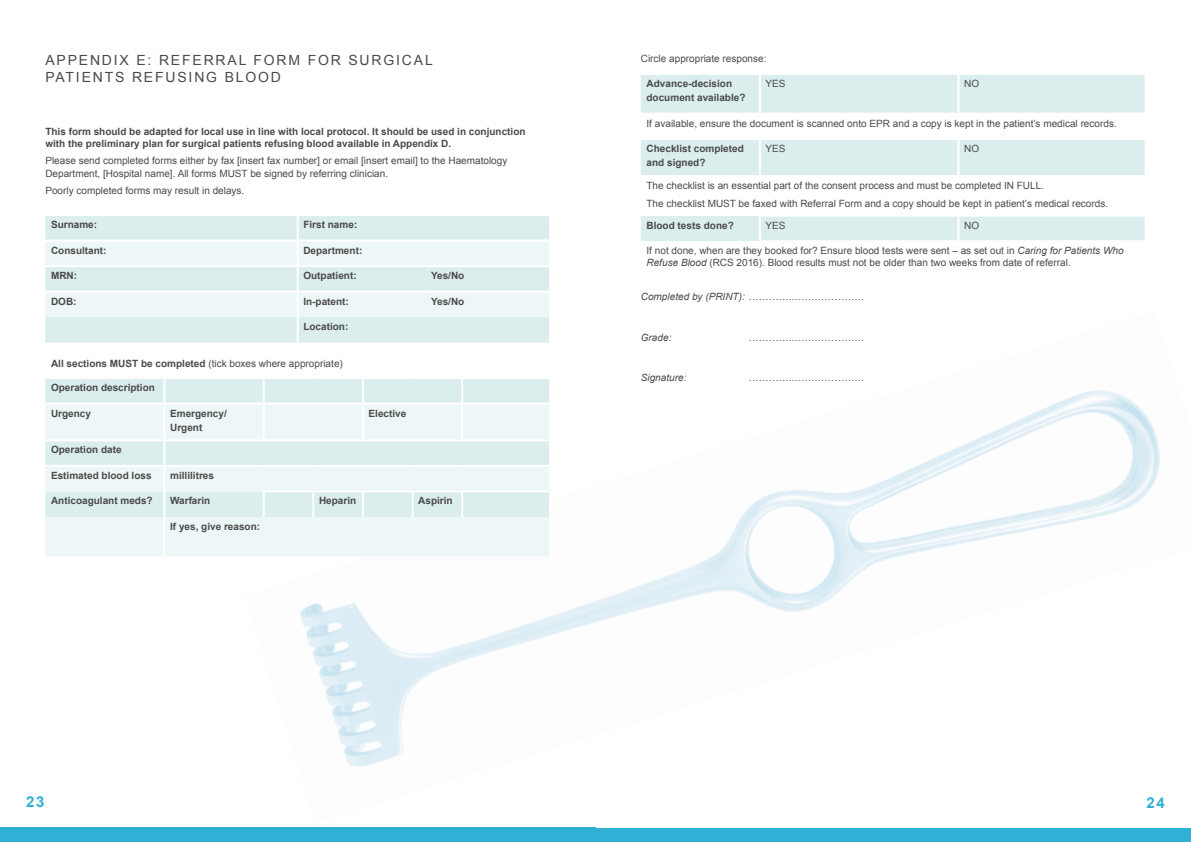
<style>
.page{position:relative;width:1191px;height:842px;background:#fff}
.page>*{position:absolute;margin:0;border:0;box-sizing:border-box;transform-origin:0 0}
.t1{font:700 15px "Arial";color:#30b0d5}
._16_BODY_COPY_SUBHEA{font:14px/16.8px "Arial";letter-spacing:.13em;color:#4a4a49}
._14_BODY_COPY_10PT{font:10px/12px "Arial";color:#4a4a49}
._25_TABLE_BODY_COPY{font:700 10px/14px "Arial";color:#4a4a49}
._14_BODY_COPY_10PT-2{font:700 10px/12px "Arial";color:#4a4a49}
._14_BODY_COPY_10PT-3{font:italic 10px "Arial";color:#4a4a49}
.s1{font-weight:700}
.s2{font-style:italic}
.s3{font-style:normal}
</style>
<div class="page">
<div style="left:595px;top:828px;width:596px;height:14px;background:#30b0d5"></div>
<img style="left:300px;top:390px;width:860px;height:377px">
<div style="left:0;top:828px;width:595px;height:14px;background:#30b0d5"></div>
<div style="left:45px;top:216px;width:504px;height:127px;background:#dbeeed"></div>
<svg style="left:45px;top:242px;width:504px;height:75px;background:#e7f4f3"></svg>
<hr style="left:297px;top:216px;width:2px;height:24px;background:#fff">
<hr style="left:297px;top:242px;width:2px;height:23px;background:#fff">
<hr style="left:297px;top:267px;width:2px;height:24px;background:#fff">
<hr style="left:297px;top:293px;width:2px;height:24px;background:#fff">
<hr style="left:297px;top:317px;width:2px;height:26px;background:#fff">
<hr style="left:45px;top:265px;width:253px;height:2px;background:#fff">
<hr style="left:298px;top:265px;width:127px;height:2px;background:#fff">
<hr style="left:425px;top:265px;width:126px;height:2px;background:#fff">
<hr style="left:45px;top:291px;width:253px;height:2px;background:#fff">
<hr style="left:298px;top:291px;width:127px;height:2px;background:#fff">
<hr style="left:425px;top:291px;width:126px;height:2px;background:#fff">
<hr style="left:45px;top:240px;width:253px;height:2px;background:#fff">
<hr style="left:298px;top:240px;width:127px;height:2px;background:#fff">
<hr style="left:425px;top:240px;width:126px;height:2px;background:#fff">
<div style="left:45px;top:379px;width:504px;height:24px;background:#dbeeed"></div>
<svg style="left:45px;top:405px;width:504px;height:152px;background:#e7f4f3"></svg>
<hr style="left:264px;top:439px;width:49px;height:2px;background:#fff">
<hr style="left:313px;top:439px;width:50px;height:2px;background:#fff">
<hr style="left:363px;top:439px;width:49px;height:2px;background:#fff">
<hr style="left:412px;top:439px;width:50px;height:2px;background:#fff">
<hr style="left:462px;top:439px;width:89px;height:2px;background:#fff">
<hr style="left:549px;top:441px;width:2px;height:24px;background:#fff">
<hr style="left:549px;top:467px;width:2px;height:23px;background:#fff">
<hr style="left:263px;top:490px;width:50px;height:2px;background:#fff">
<hr style="left:313px;top:490px;width:50px;height:2px;background:#fff">
<hr style="left:363px;top:490px;width:49px;height:2px;background:#fff">
<hr style="left:412px;top:490px;width:50px;height:2px;background:#fff">
<hr style="left:462px;top:490px;width:89px;height:2px;background:#fff">
<hr style="left:163px;top:379px;width:2px;height:24px;background:#fff">
<hr style="left:263px;top:379px;width:2px;height:24px;background:#fff">
<hr style="left:362px;top:379px;width:2px;height:24px;background:#fff">
<hr style="left:461px;top:379px;width:2px;height:24px;background:#fff">
<hr style="left:549px;top:379px;width:2px;height:24px;background:#fff">
<hr style="left:163px;top:405px;width:2px;height:34px;background:#fff">
<hr style="left:263px;top:405px;width:2px;height:34px;background:#fff">
<hr style="left:362px;top:405px;width:2px;height:34px;background:#fff">
<hr style="left:461px;top:405px;width:2px;height:34px;background:#fff">
<hr style="left:549px;top:405px;width:2px;height:34px;background:#fff">
<hr style="left:163px;top:441px;width:2px;height:24px;background:#fff">
<hr style="left:163px;top:467px;width:2px;height:24px;background:#fff">
<hr style="left:163px;top:491px;width:2px;height:26px;background:#fff">
<hr style="left:263px;top:492px;width:2px;height:25px;background:#fff">
<hr style="left:312px;top:492px;width:2px;height:25px;background:#fff">
<hr style="left:362px;top:492px;width:2px;height:25px;background:#fff">
<hr style="left:411px;top:492px;width:2px;height:25px;background:#fff">
<hr style="left:461px;top:492px;width:2px;height:25px;background:#fff">
<hr style="left:549px;top:492px;width:2px;height:25px;background:#fff">
<hr style="left:163px;top:517px;width:2px;height:40px;background:#fff">
<hr style="left:549px;top:517px;width:2px;height:40px;background:#fff">
<hr style="left:45px;top:439px;width:119px;height:2px;background:#fff">
<hr style="left:164px;top:439px;width:100px;height:2px;background:#fff">
<hr style="left:45px;top:465px;width:119px;height:2px;background:#fff">
<hr style="left:164px;top:465px;width:100px;height:2px;background:#fff">
<hr style="left:264px;top:465px;width:49px;height:2px;background:#fff">
<hr style="left:313px;top:465px;width:50px;height:2px;background:#fff">
<hr style="left:363px;top:465px;width:49px;height:2px;background:#fff">
<hr style="left:412px;top:465px;width:50px;height:2px;background:#fff">
<hr style="left:462px;top:465px;width:89px;height:2px;background:#fff">
<hr style="left:264px;top:403px;width:49px;height:2px;background:#fff">
<hr style="left:313px;top:403px;width:50px;height:2px;background:#fff">
<hr style="left:363px;top:403px;width:49px;height:2px;background:#fff">
<hr style="left:412px;top:403px;width:50px;height:2px;background:#fff">
<hr style="left:462px;top:403px;width:89px;height:2px;background:#fff">
<div style="left:641px;top:75px;width:503px;height:38px;background:#dbeeed"></div>
<svg style="left:641px;top:140px;width:503px;height:101px;fill:#dbeeed"></svg>
<hr style="left:957px;top:140px;width:2px;height:35px;background:#fff">
<hr style="left:958px;top:215px;width:188px;height:2px;background:#fff">
<hr style="left:957px;top:217px;width:2px;height:23px;background:#fff">
<hr style="left:958px;top:175px;width:188px;height:2px;background:#fff">
<hr style="left:958px;top:240px;width:188px;height:2px;background:#fff">
<hr style="left:759px;top:75px;width:2px;height:38px;background:#fff">
<hr style="left:957px;top:75px;width:2px;height:38px;background:#fff">
<hr style="left:759px;top:140px;width:2px;height:35px;background:#fff">
<hr style="left:759px;top:217px;width:2px;height:23px;background:#fff">
<hr style="left:641px;top:175px;width:119px;height:2px;background:#fff">
<hr style="left:760px;top:175px;width:198px;height:2px;background:#fff">
<hr style="left:759px;top:215px;width:199px;height:2px;background:#fff">
<hr style="left:759px;top:240px;width:199px;height:2px;background:#fff">
<p class="_16_BODY_COPY_SUBHEA" style="left:45px;top:52px;width:389px">APPENDIX E: REFERRAL FORM FOR SURGICAL<br>PATIENTS REFUSING BLOOD</p>
<p class="_14_BODY_COPY_10PT-2" style="left:45px;top:126px;width:482px">This form should be adapted for local use in line with local protocol. It should be used in conjunction with the preliminary plan for surgical patients refusing blood available in Appendix D.</p>
<p class="_14_BODY_COPY_10PT" style="left:45px;top:155px;width:463px">Please send completed forms either by fax [insert fax number] or email [insert email] to the Haematology<br>Department, [Hospital name]. All forms MUST be signed by referring clinician.</p>
<p class="_14_BODY_COPY_10PT" style="left:45px;top:185px;width:200px">Poorly completed forms may result in delays.</p>
<p class="_25_TABLE_BODY_COPY" style="left:51px;top:218px;width:48px">Surname:</p>
<p class="_25_TABLE_BODY_COPY" style="left:303px;top:218px;width:55px">First name:</p>
<p class="_25_TABLE_BODY_COPY" style="left:51px;top:243px;width:57px">Consultant:</p>
<p class="_25_TABLE_BODY_COPY" style="left:303px;top:243px;width:60px">Department:</p>
<p class="_25_TABLE_BODY_COPY" style="left:51px;top:269px;width:28px">MRN:</p>
<p class="_25_TABLE_BODY_COPY" style="left:303px;top:269px;width:55px">Outpatient:</p>
<p class="_25_TABLE_BODY_COPY" style="left:431px;top:269px;width:35px">Yes/No</p>
<p class="_25_TABLE_BODY_COPY" style="left:51px;top:294px;width:27px">DOB:</p>
<p class="_25_TABLE_BODY_COPY" style="left:303px;top:294px;width:47px">In-patent:</p>
<p class="_25_TABLE_BODY_COPY" style="left:431px;top:294px;width:35px">Yes/No</p>
<p class="_25_TABLE_BODY_COPY" style="left:303px;top:320px;width:46px">Location:</p>
<p class="_14_BODY_COPY_10PT" style="left:51px;top:357px;width:293px"><span class="s1">All sections MUST be completed</span> (tick boxes where appropriate)</p>
<p class="_25_TABLE_BODY_COPY" style="left:51px;top:381px;width:105px">Operation description</p>
<p class="_25_TABLE_BODY_COPY" style="left:51px;top:406px;width:42px">Urgency</p>
<p class="_25_TABLE_BODY_COPY" style="left:170px;top:406px;width:58px">Emergency/<br>Urgent</p>
<p class="_25_TABLE_BODY_COPY" style="left:369px;top:406px;width:39px">Elective</p>
<p class="_25_TABLE_BODY_COPY" style="left:51px;top:443px;width:72px">Operation date</p>
<p class="_25_TABLE_BODY_COPY" style="left:51px;top:469px;width:102px">Estimated blood loss</p>
<p class="_25_TABLE_BODY_COPY" style="left:170px;top:469px;width:45px">millilitres</p>
<p class="_25_TABLE_BODY_COPY" style="left:51px;top:494px;width:103px">Anticoagulant meds?</p>
<p class="_25_TABLE_BODY_COPY" style="left:170px;top:494px;width:42px">Warfarin</p>
<p class="_25_TABLE_BODY_COPY" style="left:319px;top:494px;width:39px">Heparin</p>
<p class="_25_TABLE_BODY_COPY" style="left:418px;top:494px;width:36px">Aspirin</p>
<p class="_25_TABLE_BODY_COPY" style="left:170px;top:520px;width:92px">If yes, give reason:</p>
<p class="_14_BODY_COPY_10PT" style="left:641px;top:53px;width:127px">Circle appropriate response:</p>
<p class="_25_TABLE_BODY_COPY" style="left:646px;top:77px;width:100px">Advance-decision document available?</p>
<p class="_14_BODY_COPY_10PT" style="left:765px;top:77px;width:22px">YES</p>
<p class="_14_BODY_COPY_10PT" style="left:964px;top:77px;width:16px">NO</p>
<p class="_14_BODY_COPY_10PT" style="left:646px;top:117px;width:472px">If available, ensure the document is scanned onto EPR and a copy is kept in the patient’s medical records.</p>
<p class="_25_TABLE_BODY_COPY" style="left:646px;top:142px;width:99px">Checklist completed and signed?</p>
<p class="_14_BODY_COPY_10PT" style="left:765px;top:143px;width:22px">YES</p>
<p class="_14_BODY_COPY_10PT" style="left:964px;top:143px;width:16px">NO</p>
<p class="_14_BODY_COPY_10PT" style="left:646px;top:180px;width:399px">The checklist is an essential part of the consent process and must be completed IN FULL.</p>
<p class="_14_BODY_COPY_10PT" style="left:646px;top:197px;width:463px">The checklist MUST be faxed with Referral Form and a copy should be kept in patient’s medical records.</p>
<p class="_25_TABLE_BODY_COPY" style="left:646px;top:218px;width:89px">Blood tests done?</p>
<p class="_14_BODY_COPY_10PT" style="left:765px;top:219px;width:22px">YES</p>
<p class="_14_BODY_COPY_10PT" style="left:964px;top:219px;width:16px">NO</p>
<p class="_14_BODY_COPY_10PT" style="left:646px;top:245px;width:478px">If not done, when are they booked for? Ensure blood tests were sent – as set out in <span class="s2">Caring for Patients Who<br>Refuse Blood</span> (RCS 2016). Blood results must not be older than two weeks from date of referral.</p>
<p class="_14_BODY_COPY_10PT-3" style="left:641px;top:290px;width:225px">Completed by (PRINT): <span class="s3">…………..…………………</span></p>
<p class="_14_BODY_COPY_10PT-3" style="left:641px;top:331px;width:32px">Grade:</p>
<p class="_14_BODY_COPY_10PT" style="left:749px;top:331px;width:117px">…………..…………………</p>
<p class="_14_BODY_COPY_10PT-3" style="left:641px;top:371px;width:47px">Signature:</p>
<p class="_14_BODY_COPY_10PT" style="left:749px;top:372px;width:117px">…………..…………………</p>
<h1 class="t1" style="left:26px;top:792px;width:20px">23</h1>
<h1 class="t1" style="left:1146px;top:793px;width:20px">24</h1>
</div>
